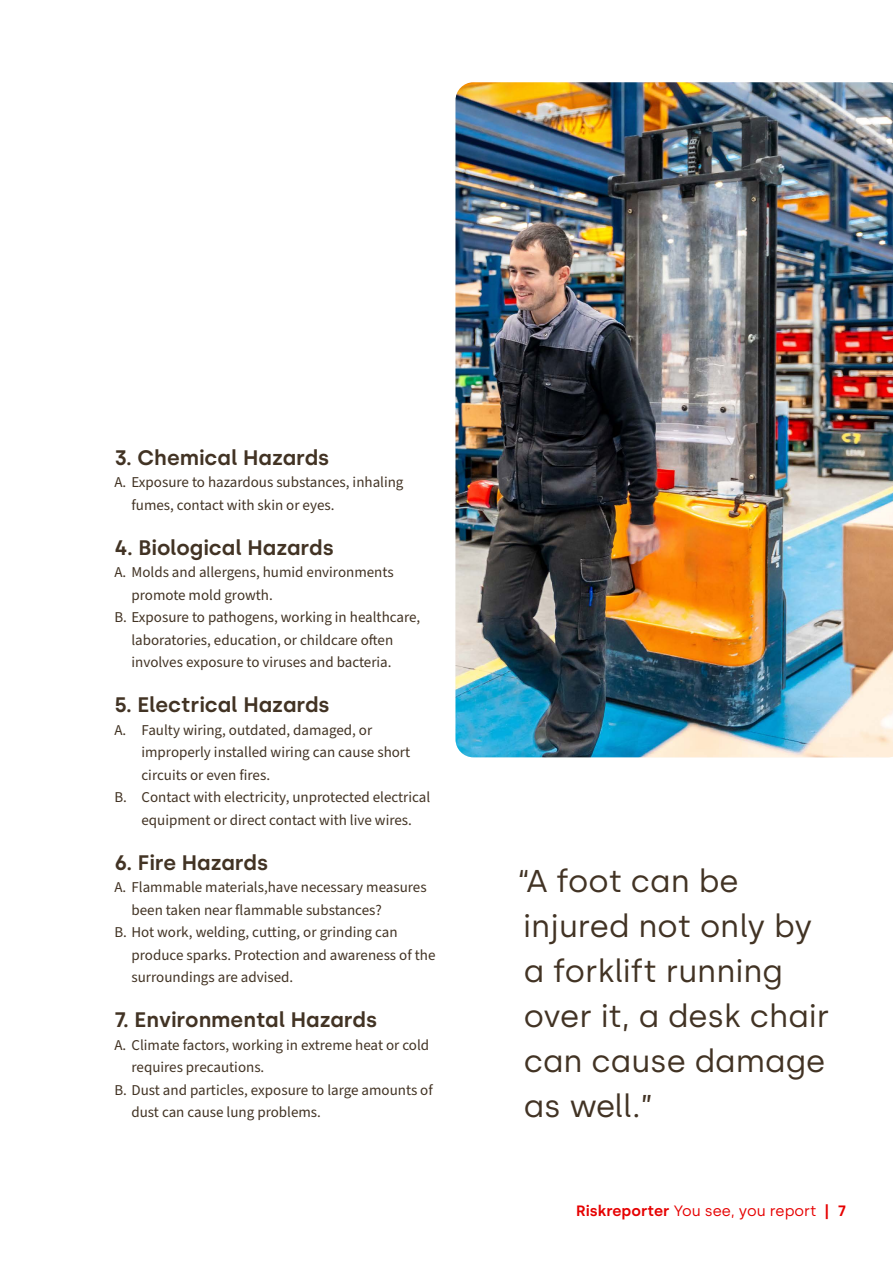
<style>
.page{position:relative;width:893px;height:1263px;background:#fff}
.page>*{position:absolute;margin:0;border:0;box-sizing:border-box;transform-origin:0 0}
.t1{font:31.5px/45px "Silka";color:#423324}
.t2{font:600 21px "Silka";color:#423324}
.t3{font:15px/22.5px "Source Sans Pro";color:#423324}
.t4{font:15px "Silka";color:#e60000}
.s1{font-weight:600}
</style>
<div class="page">
<img style="left:455px;top:82px;width:438px;height:675px">
<h2 class="t2" style="left:114px;top:445px;width:216px">3. Chemical Hazards</h2>
<p class="t3" style="left:131px;top:472px;width:274px;text-indent:-17px">A. Exposure to hazardous substances, inhaling fumes, contact with skin or eyes.</p>
<h2 class="t2" style="left:114px;top:535px;width:221px">4. Biological Hazards</h2>
<p class="t3" style="left:114px;top:562px;width:281px">A. Molds and allergens, humid environments</p>
<p class="t3" style="left:131px;top:584px;width:143px">promote mold growth.</p>
<p class="t3" style="left:114px;top:607px;width:307px">B. Exposure to pathogens, working in healthcare,</p>
<p class="t3" style="left:131px;top:629px;width:263px">laboratories, education, or childcare often</p>
<p class="t3" style="left:131px;top:652px;width:262px">involves exposure to viruses and bacteria.</p>
<h2 class="t2" style="left:114px;top:692px;width:217px">5. Electrical Hazards</h2>
<p class="t3" style="left:114px;top:719px;width:259px">A. Faulty wiring, outdated, damaged, or</p>
<p class="t3" style="left:141px;top:742px;width:270px">improperly installed wiring can cause short</p>
<p class="t3" style="left:141px;top:764px;width:130px">circuits or even fires.</p>
<p class="t3" style="left:114px;top:787px;width:317px">B. Contact with electricity, unprotected electrical</p>
<p class="t3" style="left:141px;top:809px;width:272px">equipment or direct contact with live wires.</p>
<h2 class="t2" style="left:114px;top:850px;width:155px">6. Fire Hazards</h2>
<p class="t3" style="left:114px;top:877px;width:314px">A. Flammable materials,have necessary measures</p>
<p class="t3" style="left:131px;top:899px;width:252px">been taken near flammable substances?</p>
<p class="t3" style="left:114px;top:922px;width:285px">B. Hot work, welding, cutting, or grinding can</p>
<p class="t3" style="left:131px;top:944px;width:305px">produce sparks. Protection and awareness of the</p>
<p class="t3" style="left:131px;top:967px;width:163px">surroundings are advised.</p>
<h2 class="t2" style="left:114px;top:1007px;width:264px">7. Environmental Hazards</h2>
<p class="t3" style="left:114px;top:1034px;width:316px">A. Climate factors, working in extreme heat or cold</p>
<p class="t3" style="left:131px;top:1057px;width:134px">requires precautions.</p>
<p class="t3" style="left:114px;top:1079px;width:320px">B. Dust and particles, exposure to large amounts of</p>
<p class="t3" style="left:131px;top:1102px;width:191px">dust can cause lung problems.</p>
<h1 class="t1" style="left:518px;top:859px;width:313px">“A foot can be injured not only by a forklift running over it, a desk chair can cause damage as well.”</h1>
<p class="t4" style="left:576px;top:1202px;width:272px"><span class="s1">Riskreporter</span> You see, you report <span class="s1">| 7</span></p>
</div>
